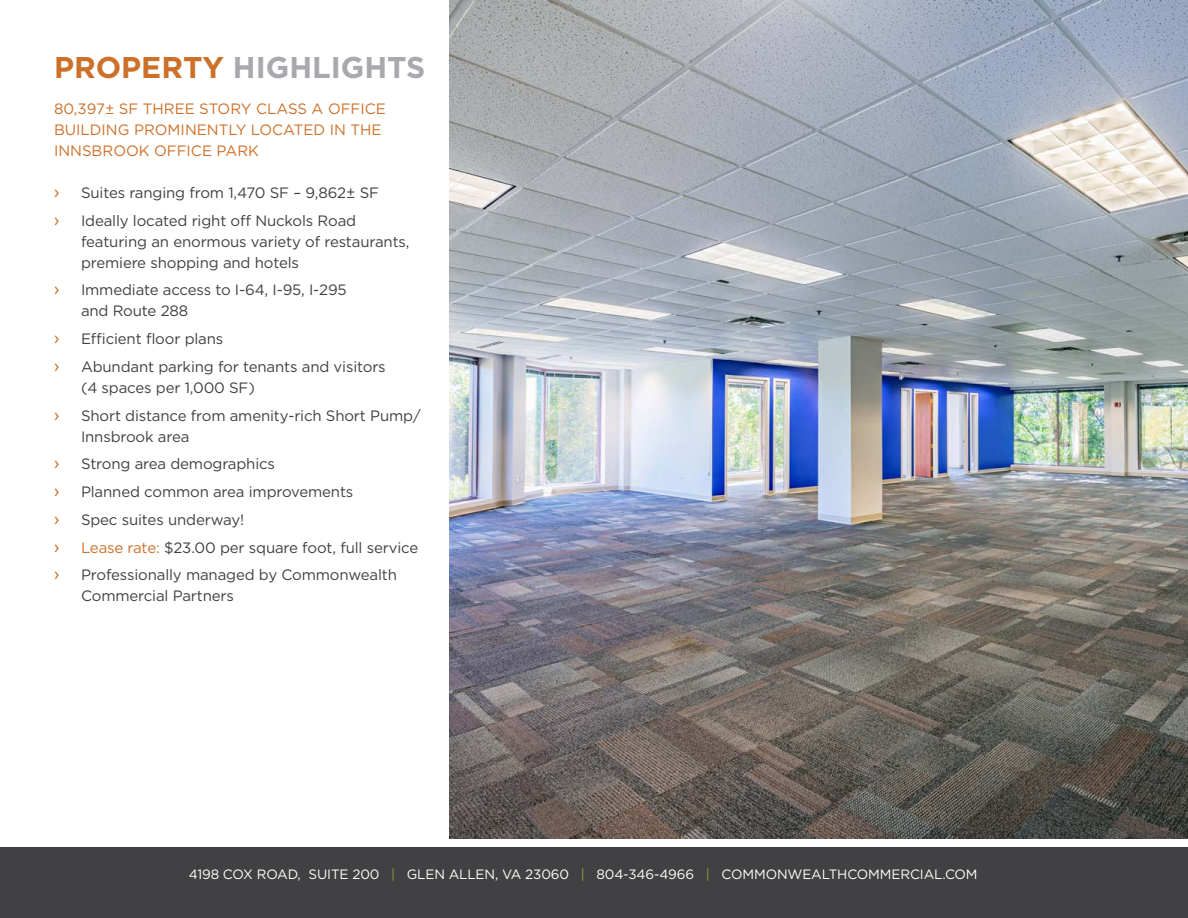
<style>
.page{position:relative;width:1188px;height:918px;background:#fff}
.page>*{position:absolute;margin:0;border:0;box-sizing:border-box;transform-origin:0 0}
.t1{font:700 30px "Gotham";color:#a7a9ac}
.t2{font:15px/27.8px "Gotham";letter-spacing:-.01em;color:#414042}
.t3{font:15px/21px "Gotham";color:#cd7029}
.t4{font:13.5px "Gotham";letter-spacing:-.01em;color:#fff}
.s1{color:#cd7029}
.s2{font-size:18px;color:#cd7029}
.s3{color:#95a039}
</style>
<div class="page">
<div style="left:0;top:848px;width:1188px;height:70px;background:#414042"></div>
<img style="left:449px;top:0;width:739px;height:838px">
<h1 class="t1" style="left:54px;top:47px;width:373px"><span class="s1">PROPERTY</span> HIGHLIGHTS</h1>
<p class="t3" style="left:54px;top:97px;width:333px">80,397± SF THREE STORY CLASS A OFFICE<br>BUILDING PROMINENTLY LOCATED IN THE<br>INNSBROOK OFFICE PARK</p>
<p class="t2" style="left:54px;top:178px;width:326px"><span class="s2">›</span> Suites ranging from 1,470 SF – 9,862± SF <span class="s2">›</span> Ideally located right off Nuckols Road</p>
<p class="t2" style="left:81px;top:230px;width:330px;line-height:21px">featuring an enormous variety of restaurants, premiere shopping and hotels</p>
<p class="t2" style="left:81px;top:279px;width:267px;line-height:21px;text-indent:-27px"><span class="s2">›</span> Immediate access to I-64, I-95, I-295 and Route 288</p>
<p class="t2" style="left:54px;top:325px;width:333px"><span class="s2">›</span> Efficient floor plans<br><span class="s2">›</span> Abundant parking for tenants and visitors</p>
<p class="t2" style="left:54px;top:373px;width:368px;text-indent:27px">(4 spaces per 1,000 SF)<br><span class="s2">›</span> Short distance from amenity-rich Short Pump/</p>
<p class="t2" style="left:54px;top:422px;width:366px;text-indent:27px">Innsbrook area<br><span class="s2">›</span> Strong area demographics<br><span class="s2">›</span> Planned common area improvements<br><span class="s2">›</span> Spec suites underway!<br><span class="s2">›</span> <span class="s1">Lease rate:</span> $23.00 per square foot, full service <span class="s2">›</span> Professionally managed by Commonwealth</p>
<p class="t2" style="left:81px;top:582px;width:155px">Commercial Partners</p>
<p class="t4" style="left:189px;top:866px;width:790px">4198 COX ROAD, SUITE 200 <span class="s3">|</span> GLEN ALLEN, VA 23060 <span class="s3">|</span> 804-346-4966 <span class="s3">|</span> COMMONWEALTHCOMMERCIAL.COM</p>
</div>
